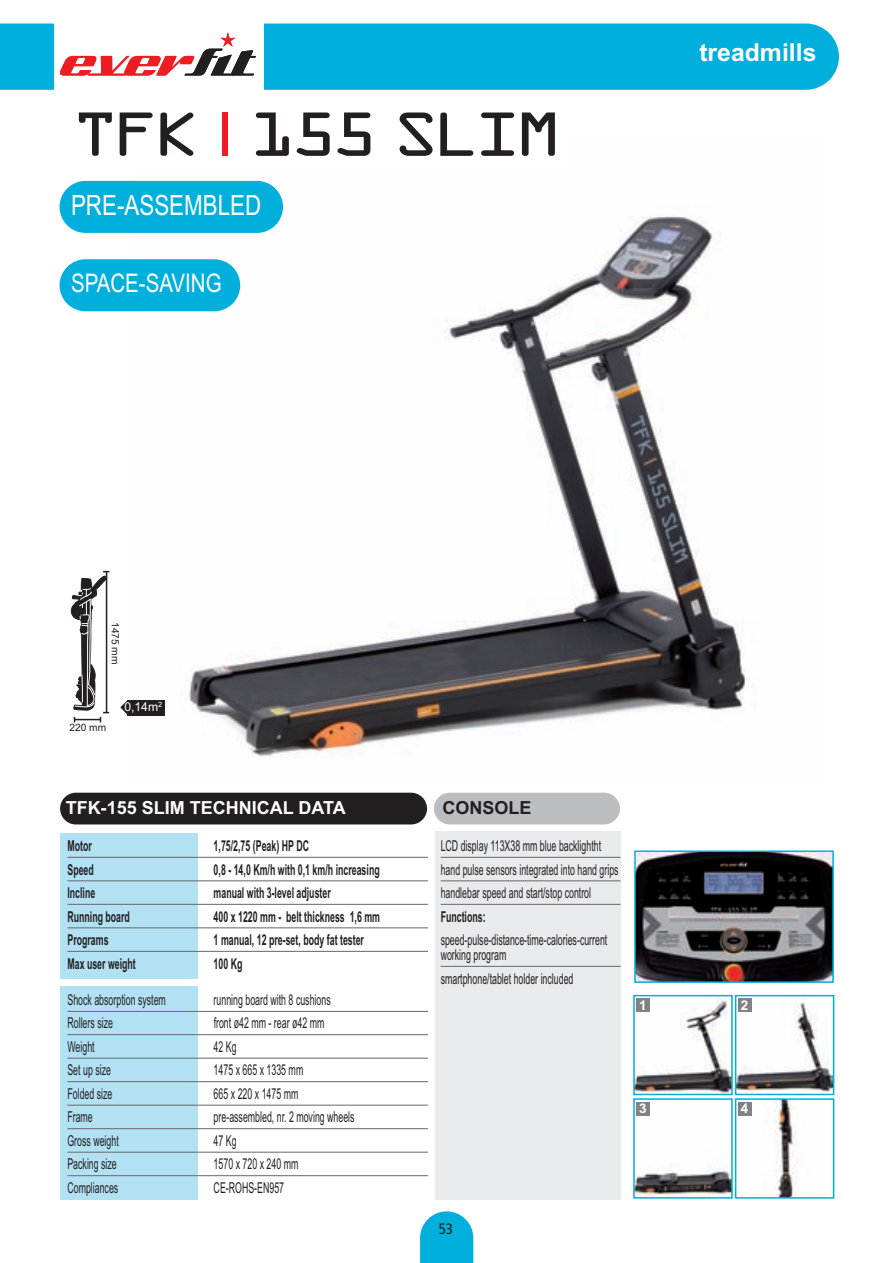
<style>
.page{position:relative;width:893px;height:1263px;background:#fff}
.page>*{position:absolute;margin:0;border:0;box-sizing:border-box;transform-origin:0 0}
.t1{font:28.05px "Arial";color:#fff;scale:.8 1}
.t2{font:25.65px "Arial";color:#fff;scale:.8 1}
.t3{font:700 24.75px "Arial";color:#fff}
.t4{font:700 18px "Arial";color:#fff}
.t5{font:700 18px "Arial";color:#231f20}
.t6{font:15px/23.5px "Arial";color:#231f20;scale:.59 1}
.t7{font:700 15px "Arial";color:#231f20;scale:.59 1}
.t8{font:condensed 15px "Frutiger LT Std";color:#231f20}
.t9{font:700 13.35px "Arial";color:#fff}
.t10{font:12.15px "Arial";color:#fff}
.t11{font:10.2px "Arial";color:#231f20}
</style>
<div class="page">
<svg style="left:420px;top:1211px;width:53px;height:52px;background:#1db8e0"></svg>
<div style="left:0;top:24px;width:839px;height:66px;background:#00afdc"></div>
<div style="left:54px;top:15px;width:210px;height:90px;background:#fff"></div>
<img style="left:134px;top:180px;width:613px;height:578px">
<div style="left:60px;top:793px;width:367px;height:31px;background:#231f20;border-radius:16px"></div>
<div style="left:434px;top:793px;width:186px;height:31px;background:#bcbdc0;border-radius:16px"></div>
<div style="left:60px;top:833px;width:138px;height:145px;background:#b1e1f3"></div>
<div style="left:60px;top:986px;width:138px;height:214px;background:#b1e1f3"></div>
<div style="left:435px;top:831px;width:186px;height:369px;background:#e9eaeb"></div>
<hr style="left:67px;top:857px;width:361px;height:1px;background:#6c6d70">
<hr style="left:67px;top:880px;width:361px;height:1px;background:#6c6d70">
<hr style="left:67px;top:904px;width:361px;height:1px;background:#6c6d70">
<hr style="left:67px;top:927px;width:361px;height:1px;background:#6c6d70">
<hr style="left:67px;top:951px;width:361px;height:1px;background:#6c6d70">
<hr style="left:67px;top:1011px;width:361px;height:1px;background:#6c6d70">
<hr style="left:67px;top:1034px;width:361px;height:1px;background:#6c6d70">
<hr style="left:67px;top:1057px;width:361px;height:2px;background:#6c6d70">
<hr style="left:67px;top:1081px;width:361px;height:1px;background:#6c6d70">
<hr style="left:67px;top:1105px;width:361px;height:1px;background:#6c6d70">
<hr style="left:67px;top:1128px;width:361px;height:1px;background:#6c6d70">
<hr style="left:67px;top:1152px;width:361px;height:1px;background:#6c6d70">
<hr style="left:67px;top:1175px;width:361px;height:1px;background:#6c6d70">
<hr style="left:441px;top:857px;width:180px;height:1px;background:#6c6d70">
<hr style="left:441px;top:880px;width:180px;height:1px;background:#6c6d70">
<hr style="left:441px;top:904px;width:180px;height:1px;background:#6c6d70">
<hr style="left:441px;top:966px;width:180px;height:1px;background:#6c6d70">
<img style="left:637px;top:853px;width:194px;height:127px">
<div style="left:634px;top:850px;width:200px;height:133px;border:2px solid #00afdc"></div>
<div style="left:223px;top:113px;width:5px;height:43px;background:#ee1d23"></div>
<svg style="left:79px;top:112px;width:33px;height:44px"></svg>
<svg style="left:120px;top:112px;width:33px;height:44px"></svg>
<svg style="left:160px;top:112px;width:33px;height:44px"></svg>
<svg style="left:256px;top:112px;width:33px;height:44px"></svg>
<svg style="left:297px;top:112px;width:33px;height:44px"></svg>
<svg style="left:337px;top:112px;width:33px;height:44px"></svg>
<svg style="left:400px;top:112px;width:33px;height:44px"></svg>
<svg style="left:440px;top:112px;width:33px;height:44px"></svg>
<svg style="left:481px;top:112px;width:33px;height:44px"></svg>
<svg style="left:522px;top:112px;width:33px;height:44px"></svg>
<svg style="left:70px;top:571px;width:39px;height:151px"></svg>
<hr style="left:106px;top:571px;width:1px;height:141px;background:#231f20">
<div style="left:128px;top:700px;width:37px;height:15px;background:#231f20"></div>
<svg style="left:120px;top:700px;width:8px;height:15px"></svg>
<div style="left:60px;top:181px;width:223px;height:52px;background:#00afdc;border-radius:26px"></div>
<div style="left:60px;top:259px;width:180px;height:52px;background:#00afdc;border-radius:26px"></div>
<img style="left:775px;top:1101px;width:23px;height:94px">
<div style="left:735px;top:1098px;width:99px;height:100px;border:2px solid #00afdc"></div>
<img style="left:636px;top:1165px;width:94px;height:30px">
<div style="left:633px;top:1098px;width:100px;height:100px;border:2px solid #00afdc"></div>
<img style="left:636px;top:998px;width:94px;height:94px">
<div style="left:633px;top:995px;width:100px;height:100px;border:2px solid #00afdc"></div>
<img style="left:738px;top:999px;width:93px;height:93px">
<div style="left:735px;top:995px;width:99px;height:100px;border:2px solid #00afdc"></div>
<div style="left:636px;top:1102px;width:14px;height:14px;background:#808285"></div>
<div style="left:738px;top:1102px;width:14px;height:14px;background:#808285"></div>
<div style="left:636px;top:998px;width:14px;height:14px;background:#808285"></div>
<div style="left:738px;top:998px;width:14px;height:14px;background:#808285"></div>
<svg style="left:60px;top:32px;width:196px;height:44px"></svg>
<h1 class="t1" style="left:71px;top:189px;width:239px">PRE-ASSEMBLED</h1>
<h2 class="t2" style="left:71px;top:268px;width:190px">SPACE-SAVING</h2>
<h3 class="t3" style="left:699px;top:38px;width:119px">treadmills</h3>
<p class="t11" style="left:121px;top:622px;width:44px;rotate:90deg">1475 mm</p>
<p class="t11" style="left:69px;top:722px;width:38px">220 mm</p>
<p class="t10" style="left:124px;top:700px;width:40px">0,14m<sup>2</sup></p>
<p class="t4" style="left:66px;top:797px;width:282px">TFK-155 SLIM TECHNICAL DATA</p>
<p class="t5" style="left:442px;top:797px;width:91px">CONSOLE</p>
<p class="t7" style="left:67px;top:837px;width:43px">Motor</p>
<p class="t7" style="left:214px;top:837px;width:163px">1,75/2,75 (Peak) HP DC</p>
<p class="t7" style="left:67px;top:861px;width:46px">Speed</p>
<p class="t7" style="left:214px;top:861px;width:283px">0,8 - 14,0 Km/h with 0,1 km/h increasing</p>
<p class="t7" style="left:67px;top:884px;width:49px">Incline</p>
<p class="t7" style="left:214px;top:884px;width:200px">manual with 3-level adjuster</p>
<p class="t7" style="left:67px;top:908px;width:107px">Running board</p>
<p class="t7" style="left:214px;top:908px;width:284px">400 x 1220 mm - belt thickness 1,6 mm</p>
<p class="t7" style="left:67px;top:931px;width:71px">Programs</p>
<p class="t7" style="left:214px;top:931px;width:256px">1 manual, 12 pre-set, body fat tester</p>
<p class="t7" style="left:67px;top:955px;width:117px">Max user weight</p>
<p class="t7" style="left:214px;top:955px;width:51px">100 Kg</p>
<p class="t6" style="left:67px;top:988px;width:168px">Shock absorption system</p>
<p class="t6" style="left:214px;top:988px;width:200px">running board with 8 cushions</p>
<p class="t6" style="left:67px;top:1011px;width:79px">Rollers size</p>
<p class="t6" style="left:214px;top:1011px;width:189px">front ø42 mm - rear ø42 mm</p>
<p class="t6" style="left:67px;top:1035px;width:48px">Weight</p>
<p class="t6" style="left:214px;top:1035px;width:41px">42 Kg</p>
<p class="t6" style="left:67px;top:1058px;width:75px">Set up size</p>
<p class="t6" style="left:214px;top:1058px;width:154px">1475 x 665 x 1335 mm</p>
<p class="t6" style="left:67px;top:1082px;width:78px">Folded size</p>
<p class="t6" style="left:214px;top:1082px;width:145px">665 x 220 x 1475 mm</p>
<p class="t6" style="left:67px;top:1105px;width:45px">Frame</p>
<p class="t6" style="left:214px;top:1105px;width:240px">pre-assembled, nr. 2 moving wheels</p>
<p class="t6" style="left:67px;top:1129px;width:88px">Gross weight</p>
<p class="t6" style="left:214px;top:1129px;width:41px">47 Kg</p>
<p class="t6" style="left:67px;top:1152px;width:85px">Packing size</p>
<p class="t6" style="left:214px;top:1152px;width:145px">1570 x 720 x 240 mm</p>
<p class="t6" style="left:67px;top:1176px;width:88px">Compliances</p>
<p class="t6" style="left:214px;top:1176px;width:121px">CE-ROHS-EN957</p>
<p class="t6" style="left:441px;top:834px;width:303px">LCD display 113X38 mm blue backlightht hand pulse sensors integrated into hand grips handlebar speed and start/stop control</p>
<p class="t7" style="left:441px;top:908px;width:78px">Functions:</p>
<p class="t6" style="left:441px;top:932px;width:284px;line-height:15px">speed-pulse-distance-time-calories-current working program</p>
<p class="t6" style="left:441px;top:967px;width:227px">smartphone/tablet holder included</p>
<p class="t8" style="left:439px;top:1223px;width:16px">53</p>
<p class="t9" style="left:639px;top:997px;width:9px">1</p>
<p class="t9" style="left:741px;top:997px;width:9px">2</p>
<p class="t9" style="left:639px;top:1101px;width:9px">3</p>
<p class="t9" style="left:741px;top:1101px;width:9px">4</p>
</div>
